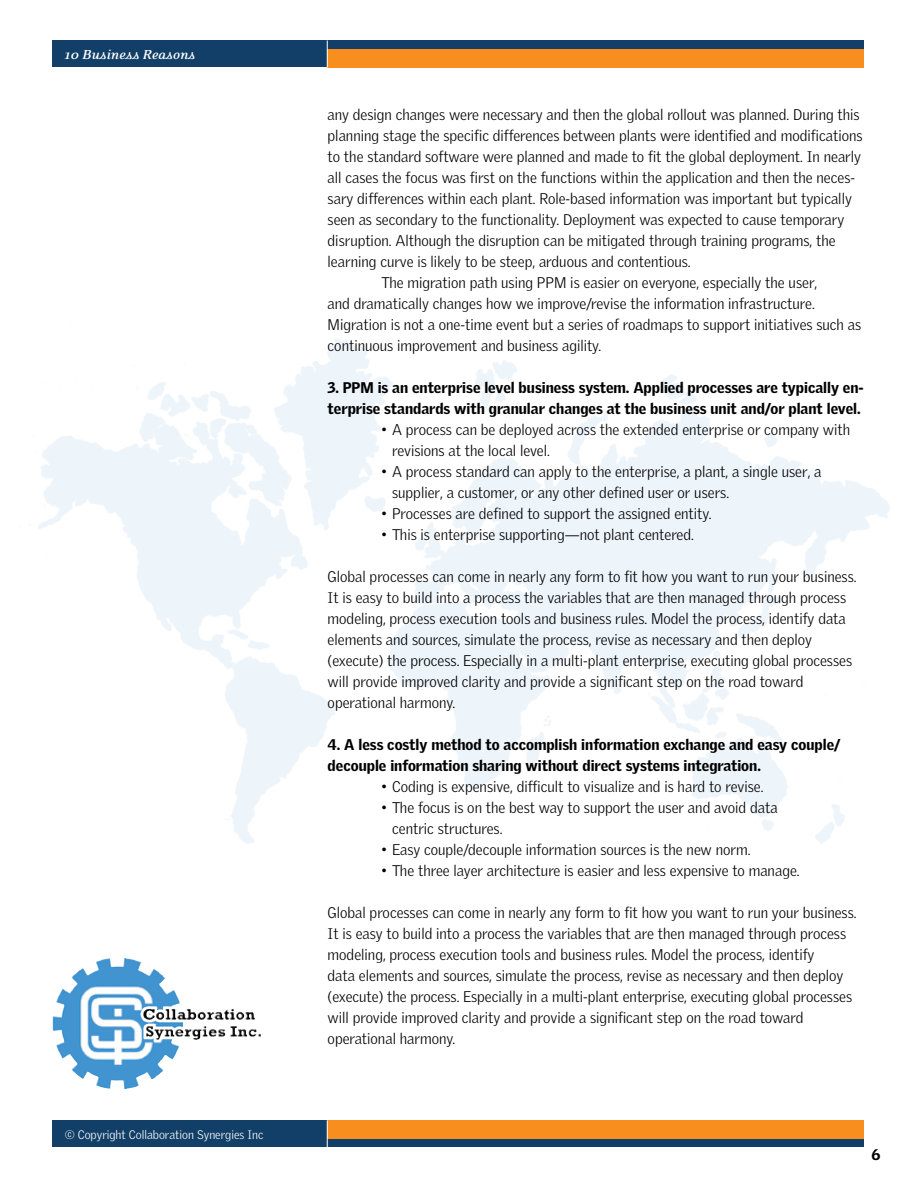
<style>
.page{position:relative;width:918px;height:1188px;background:#fff}
.page>*{position:absolute;margin:0;border:0;box-sizing:border-box;transform-origin:0 0}
.t1{font:300 15px/21px "Griffith Gothic";color:#000}
.t2{font:900 15px/21px "Griffith Gothic";color:#000}
.t3{font:italic 700 15px "Eidetic Neo";color:#fff}
.t4{font:300 12px "Griffith Gothic";color:#fff}
</style>
<div class="page">
<img style="left:71px;top:958px;width:53px;height:34px">
<div style="left:53px;top:1120px;width:811px;height:28px;background:#113f67"></div>
<div style="left:328px;top:1120px;width:536px;height:19px;background:#f78e1e"></div>
<svg style="left:327px;top:1120px;width:1px;height:28px"></svg>
<div style="left:53px;top:40px;width:811px;height:28px;background:#113f67"></div>
<div style="left:328px;top:49px;width:536px;height:19px;background:#f78e1e"></div>
<svg style="left:327px;top:40px;width:1px;height:28px"></svg>
<p class="t3" style="left:65px;top:47px;width:132px">10 Business Reasons</p>
<p class="t4" style="left:65px;top:1128px;width:200px">© Copyright Collaboration Synergies Inc</p>
<p class="t1" style="left:328px;top:104px;width:534px">any design changes were necessary and then the global rollout was planned. During this</p>
<p class="t1" style="left:328px;top:125px;width:536px">planning stage the specific differences between plants were identified and modifications</p>
<p class="t1" style="left:328px;top:146px;width:535px">to the standard software were planned and made to fit the global deployment. In nearly</p>
<p class="t1" style="left:328px;top:167px;width:529px">all cases the focus was first on the functions within the application and then the neces-</p>
<p class="t1" style="left:328px;top:188px;width:526px">sary differences within each plant. Role-based information was important but typically</p>
<p class="t1" style="left:328px;top:209px;width:518px">seen as secondary to the functionality. Deployment was expected to cause temporary</p>
<p class="t1" style="left:328px;top:230px;width:510px">disruption. Although the disruption can be mitigated through training programs, the</p>
<p class="t1" style="left:328px;top:251px;width:365px">learning curve is likely to be steep, arduous and contentious.</p>
<p class="t1" style="left:382px;top:272px;width:437px">The migration path using PPM is easier on everyone, especially the user,</p>
<p class="t1" style="left:328px;top:293px;width:489px">and dramatically changes how we improve/revise the information infrastructure.</p>
<p class="t1" style="left:328px;top:314px;width:535px">Migration is not a one-time event but a series of roadmaps to support initiatives such as</p>
<p class="t1" style="left:328px;top:335px;width:275px">continuous improvement and business agility.</p>
<p class="t2" style="left:328px;top:377px;width:538px">3. PPM is an enterprise level business system. Applied processes are typically en&shy;terprise standards with granular changes at the business unit and/or plant level.</p>
<p class="t1" style="left:392px;top:419px;width:460px;text-indent:-10px">• A process can be deployed across the extended enterprise or company with revisions at the local level.</p>
<p class="t1" style="left:392px;top:461px;width:431px;text-indent:-10px">• A process standard can apply to the enterprise, a plant, a single user, a supplier, a customer, or any other defined user or users.</p>
<p class="t1" style="left:382px;top:503px;width:331px">• Processes are defined to support the assigned entity.</p>
<p class="t1" style="left:382px;top:524px;width:314px">• This is enterprise supporting—not plant centered.</p>
<p class="t1" style="left:328px;top:566px;width:531px">Global processes can come in nearly any form to fit how you want to run your business.<br>It is easy to build into a process the variables that are then managed through process modeling, process execution tools and business rules. Model the process, identify data elements and sources, simulate the process, revise as necessary and then deploy (execute) the process. Especially in a multi-plant enterprise, executing global processes will provide improved clarity and provide a significant step on the road toward operational harmony.</p>
<p class="t2" style="left:328px;top:734px;width:515px">4. A less costly method to accomplish information exchange and easy couple/ decouple information sharing without direct systems integration.</p>
<p class="t1" style="left:382px;top:776px;width:383px">• Coding is expensive, difficult to visualize and is hard to revise.</p>
<p class="t1" style="left:392px;top:797px;width:387px;text-indent:-10px">• The focus is on the best way to support the user and avoid data centric structures.</p>
<p class="t1" style="left:382px;top:839px;width:370px">• Easy couple/decouple information sources is the new norm.</p>
<p class="t1" style="left:382px;top:860px;width:420px">• The three layer architecture is easier and less expensive to manage.</p>
<p class="t1" style="left:328px;top:902px;width:531px">Global processes can come in nearly any form to fit how you want to run your business.<br>It is easy to build into a process the variables that are then managed through process modeling, process execution tools and business rules. Model the process, identify<br>data elements and sources, simulate the process, revise as necessary and then deploy (execute) the process. Especially in a multi-plant enterprise, executing global processes will provide improved clarity and provide a significant step on the road toward operational harmony.</p>
<p class="t2" style="left:872px;top:1143px;width:10px">6</p>
</div>
